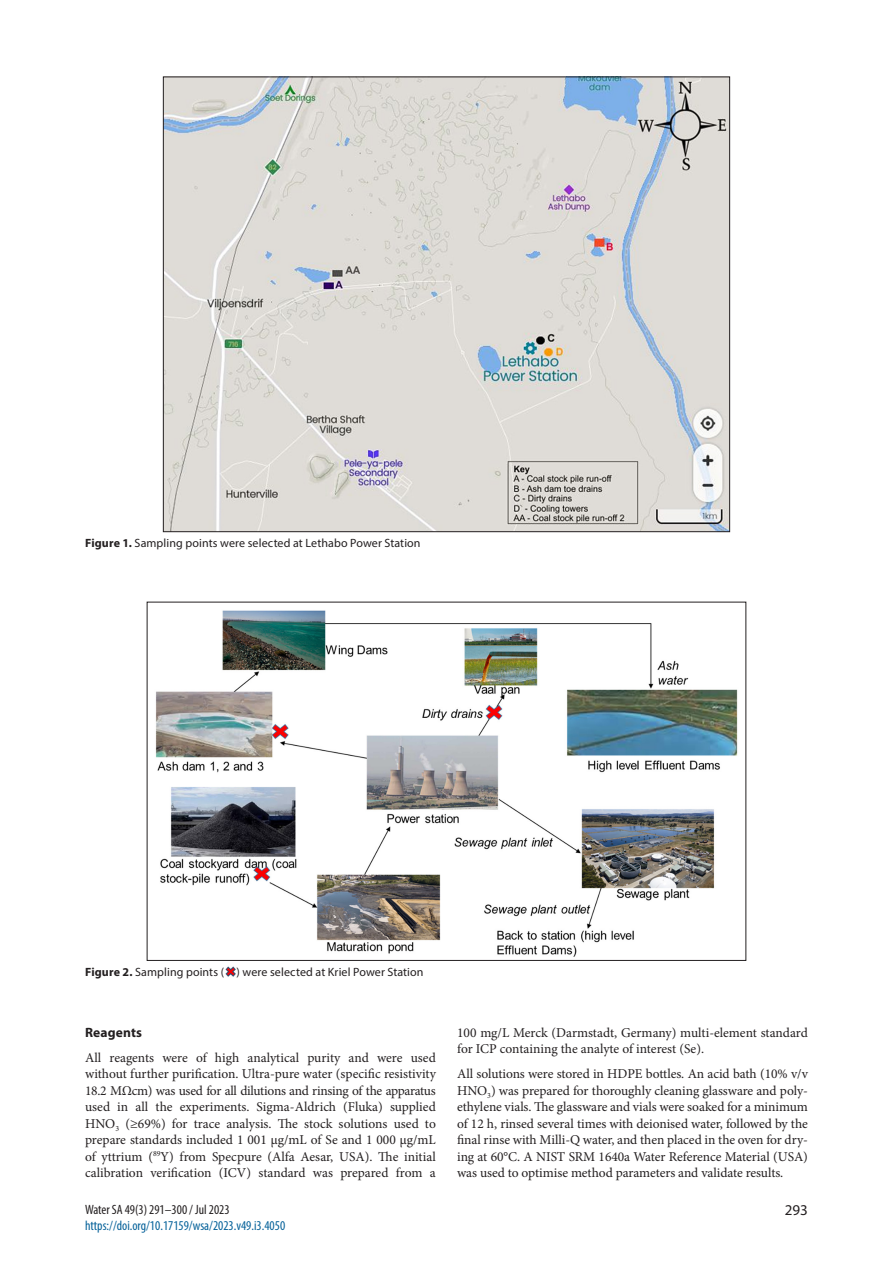
<style>
.page{position:relative;width:893px;height:1263px;background:#fff}
.page>*{position:absolute;margin:0;border:0;box-sizing:border-box;transform-origin:0 0}
.t1{font:15px "Myriad Pro";color:#231f20}
.Paragraph_Text{font:13.5px/16.5px "Minion Pro";letter-spacing:-.005em;color:#231f20;text-align:justify}
.t2{font:condensed 13.5px "Myriad Pro";color:#056199}
.t3{font:condensed 13.5px "Myriad Pro";color:#231f20}
.t4{font:700 13.5px "Myriad Pro";letter-spacing:.01em;color:#231f20}
.t5{font:12px "Myriad Pro";letter-spacing:.01em;color:#231f20}
.s1{font-weight:700}
</style>
<div class="page">
<img style="left:165px;top:79px;width:563px;height:451px">
<img style="left:155px;top:610px;width:583px;height:347px">
<svg style="left:225px;top:966px;width:11px;height:11px"></svg>
<p class="t5" style="left:85px;top:536px;width:337px"><span class="s1">Figure 1.</span> Sampling points were selected at Lethabo Power Station</p>
<p class="t5" style="left:85px;top:964px;width:340px"><span class="s1">Figure 2.</span> Sampling points ( ) were selected at Kriel Power Station</p>
<h2 class="t4" style="left:85px;top:1024px;width:58px">Reagents</h2>
<p class="Paragraph_Text" style="left:85px;top:1049px;width:352px">All reagents were of high analytical purity and were used without further purification. Ultra-pure water (specific resistivity 18.2 MΩcm) was used for all dilutions and rinsing of the apparatus used in all the experiments. Sigma-Aldrich (Fluka) supplied HNO<sub>3</sub> (≥69%) for trace analysis. The stock solutions used to prepare standards included 1 001 μg/mL of Se and 1 000 μg/mL of yttrium (<sup>89</sup>Y) from Specpure (Alfa Aesar, USA). The initial calibration verification (ICV) standard was prepared from a</p>
<p class="Paragraph_Text" style="left:457px;top:1024px;width:352px">100 mg/L Merck (Darmstadt, Germany) multi-element standard for ICP containing the analyte of interest (Se).</p>
<p class="Paragraph_Text" style="left:457px;top:1066px;width:352px">All solutions were stored in HDPE bottles. An acid bath (10% v/v HNO<sub>3</sub>) was prepared for thoroughly cleaning glassware and poly&shy;ethylene vials. The glassware and vials were soaked for a minimum of 12 h, rinsed several times with deionised water, followed by the final rinse with Milli-Q water, and then placed in the oven for dry&shy;ing at 60°C. A NIST SRM 1640a Water Reference Material (USA) was used to optimise method parameters and validate results.</p>
<p class="t3" style="left:85px;top:1201px;width:146px">Water SA 49(3) 291–300 / Jul 2023</p>
<p class="t1" style="left:785px;top:1200px;width:25px">293</p>
<p class="t2" style="left:85px;top:1217px;width:202px">https://doi.org/10.17159/wsa/2023.v49.i3.4050</p>
</div>
